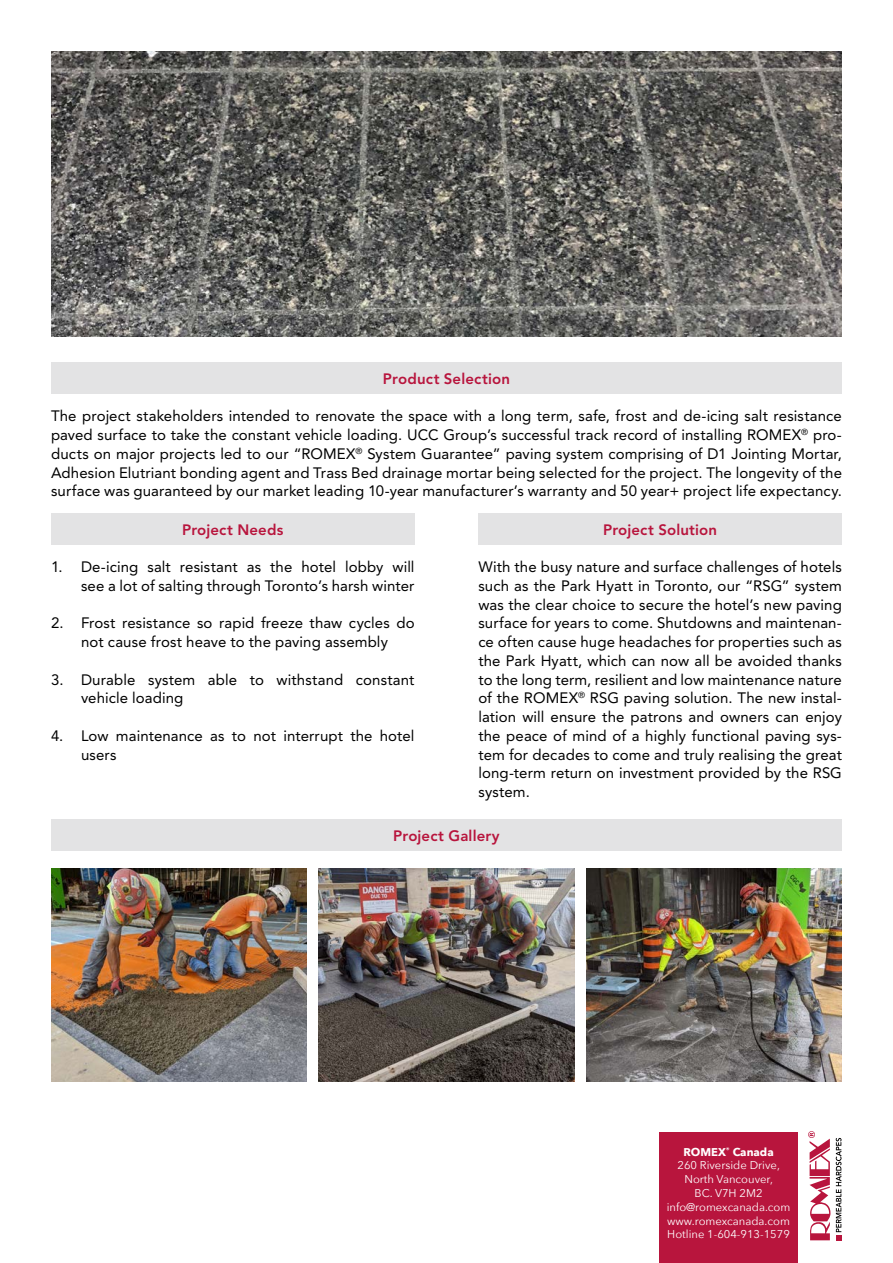
<style>
.page{position:relative;width:893px;height:1263px;background:#fff}
.page>*{position:absolute;margin:0;border:0;box-sizing:border-box;transform-origin:0 0}
.t1{font:15px/18.8px "Avenir LT";letter-spacing:.005em;color:#000;text-align:justify}
.t2{font:800 15px "Avenir LT";letter-spacing:.01em;color:#b8153d}
.t3{font:11.25px/13.8px "Avenir Next";color:#fff;text-align:center}
.s1{font-weight:700}
</style>
<div class="page">
<img style="left:51px;top:51px;width:791px;height:286px">
<img style="left:319px;top:868px;width:255px;height:213px">
<img style="left:51px;top:868px;width:255px;height:213px">
<img style="left:587px;top:868px;width:255px;height:213px">
<div style="left:51px;top:362px;width:791px;height:31px;background:#e3e3e4"></div>
<div style="left:51px;top:820px;width:791px;height:31px;background:#e3e3e4"></div>
<div style="left:51px;top:514px;width:364px;height:31px;background:#e3e3e4"></div>
<div style="left:478px;top:514px;width:364px;height:31px;background:#e3e3e4"></div>
<div style="left:659px;top:1132px;width:139px;height:131px;background:#b8153d"></div>
<svg style="left:808px;top:1131px;width:33px;height:109px"></svg>
<p class="t2" style="left:383px;top:372px;width:129px">Product Selection</p>
<p class="t1" style="left:51px;top:408px;width:792px">The project stakeholders intended to renovate the space with a long term, safe, frost and de-icing salt resistance paved surface to take the constant vehicle loading. UCC Group’s successful track record of installing ROMEX<sup>®</sup> pro&shy;ducts on major projects led to our “ROMEX<sup>®</sup> System Guarantee” paving system comprising of D1 Jointing Mortar, Adhesion Elutriant bonding agent and Trass Bed drainage mortar being selected for the project. The longevity of the surface was guaranteed by our market leading 10-year manufacturer’s warranty and 50 year+ project life expectancy.</p>
<p class="t2" style="left:182px;top:523px;width:103px">Project Needs</p>
<p class="t1" style="left:51px;top:559px;width:365px;text-align:right">1. De-icing salt resistant as the hotel lobby will see a lot of salting through Toronto’s harsh winter</p>
<p class="t1" style="left:51px;top:615px;width:365px;text-align:center">2. Frost resistance so rapid freeze thaw cycles do not cause frost heave to the paving assembly</p>
<p class="t1" style="left:81px;top:671px;width:335px;text-indent:-30px">3. Durable system able to withstand constant vehicle loading</p>
<p class="t1" style="left:81px;top:728px;width:335px;text-indent:-30px">4. Low maintenance as to not interrupt the hotel users</p>
<p class="t2" style="left:603px;top:523px;width:116px">Project Solution</p>
<p class="t1" style="left:478px;top:559px;width:365px">With the busy nature and surface challenges of hotels such as the Park Hyatt in Toronto, our “RSG” system was the clear choice to secure the hotel’s new paving surface for years to come. Shutdowns and maintenan&shy;ce often cause huge headaches for properties such as the Park Hyatt, which can now all be avoided thanks to the long term, resilient and low maintenance nature of the ROMEX<sup>®</sup> RSG paving solution. The new instal&shy;lation will ensure the patrons and owners can enjoy the peace of mind of a highly functional paving sys&shy;tem for decades to come and truly realising the great long-term return on investment provided by the RSG system.</p>
<p class="t2" style="left:393px;top:830px;width:108px">Project Gallery</p>
<p class="t3" style="left:667px;top:1145px;width:125px"><span class="s1">ROMEX</span><sup>®</sup> <span class="s1">Canada<br></span>260 Riverside Drive,<br>North Vancouver,<br>BC. V7H 2M2 info@romexcanada.com www.romexcanada.com<br>Hotline 1-604-913-1579</p>
</div>
